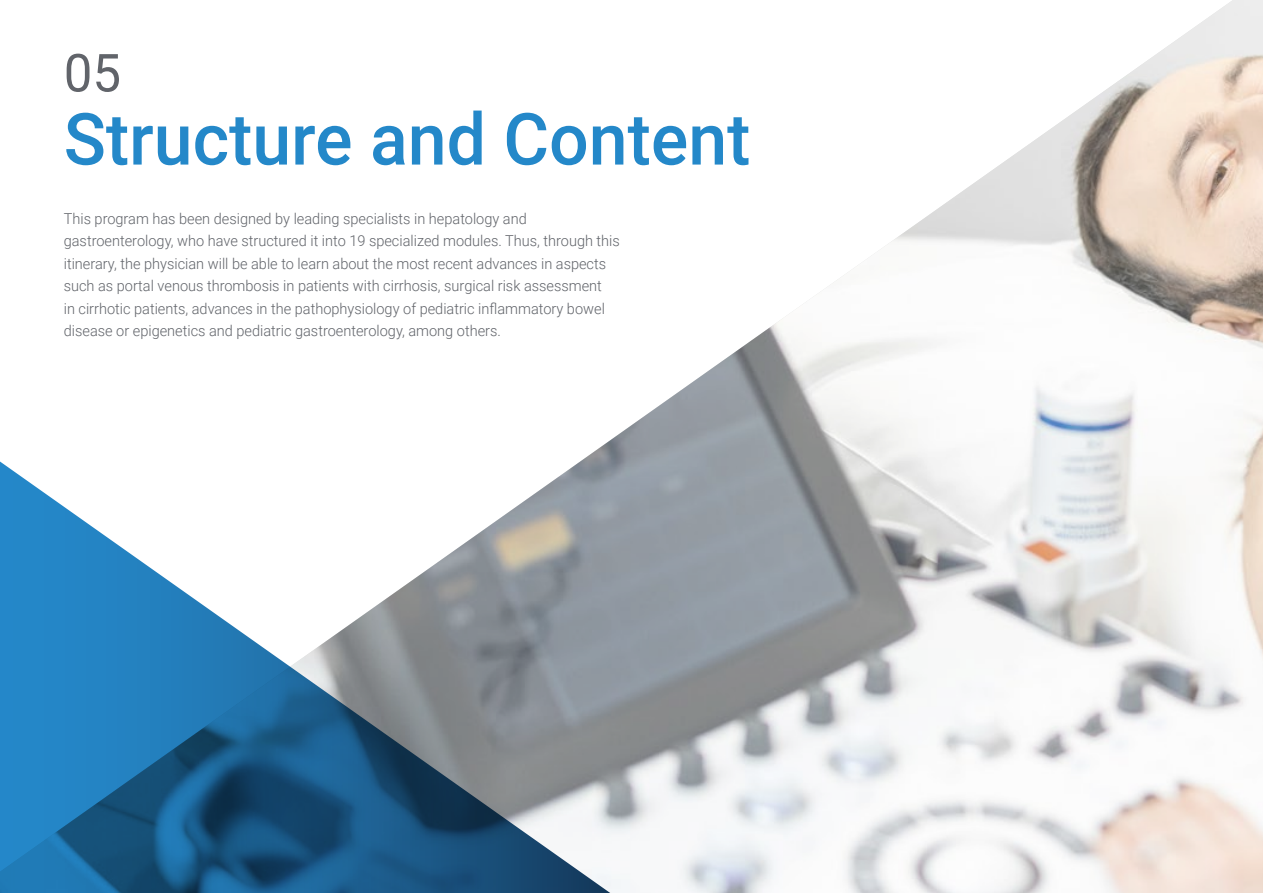
<style>
.page{position:relative;width:1263px;height:893px;background:#fff}
.page>*{position:absolute;margin:0;border:0;box-sizing:border-box;transform-origin:0 0}
.t1{font:500 72px "Roboto";color:#2488c9}
.t2{font:52.5px "Roboto";color:#61646a}
.t3{font:300 15px/22.5px "Roboto";color:#61646a}
</style>
<div class="page">
<img style="left:602px;top:0;width:661px;height:893px">
<svg style="left:0;top:446px;width:640px;height:447px"></svg>
<h2 class="t2" style="left:64px;top:36px;width:59px">05</h2>
<h1 class="t1" style="left:64px;top:89px;width:688px">Structure and Content</h1>
<p class="t3" style="left:64px;top:207px;width:558px">This program has been designed by leading specialists in hepatology and gastroenterology, who have structured it into 19 specialized modules. Thus, through this itinerary, the physician will be able to learn about the most recent advances in aspects such as portal venous thrombosis in patients with cirrhosis, surgical risk assessment<br>in cirrhotic patients, advances in the pathophysiology of pediatric inflammatory bowel disease or epigenetics and pediatric gastroenterology, among others.</p>
</div>
